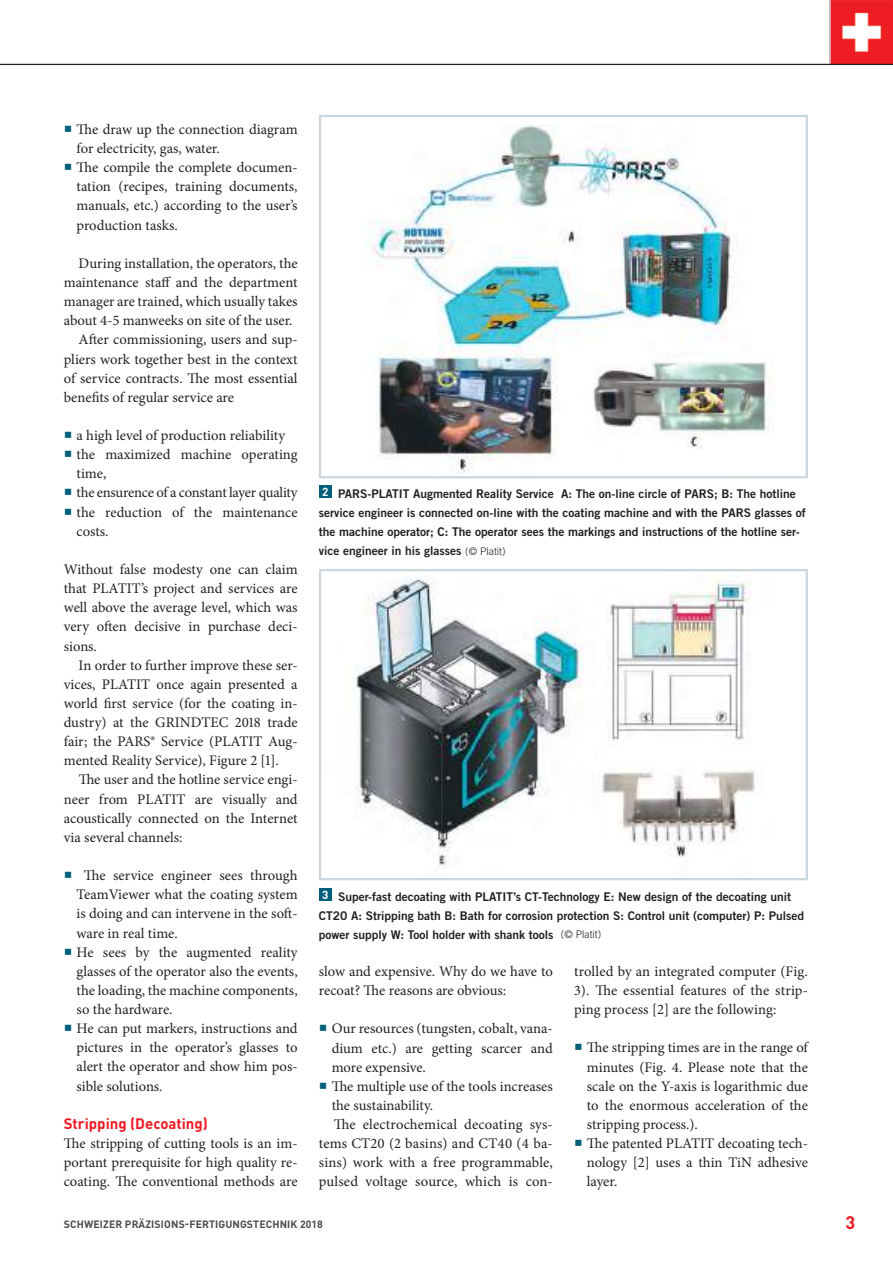
<style>
.page{position:relative;width:893px;height:1263px;background:#fff}
.page>*{position:absolute;margin:0;border:0;box-sizing:border-box;transform-origin:0 0}
.t1{font:700 18px "DINOT";color:#ef1923}
.t2{font:700 15px "DINOT";color:#ef1923}
.t3{font:14.7px/19.2px "Minion Pro";color:#241f1f}
.t4{font:12px/19.2px "Trade Gothic LT Std Bd 2";color:#241f1f}
.t5{font:700 10.5px "DINOT";letter-spacing:.01em;color:#4e4b4c}
.s1{font-family:"Trade Gothic LT Std";font-weight:300;font-size:10.5px}
</style>
<div class="page">
<img style="left:831px;top:0;width:62px;height:63px">
<hr style="left:0;top:64px;width:893px;height:1px;background:#241f1f">
<hr style="left:829px;top:0;width:2px;height:64px;background:#cad7de">
<div style="left:319px;top:485px;width:13px;height:12px;background:#005f7a"></div>
<div style="left:319px;top:888px;width:13px;height:13px;background:#005f7a"></div>
<img style="left:366px;top:124px;width:407px;height:349px">
<div style="left:319px;top:115px;width:489px;height:363px;border:2px solid #cad7de"></div>
<img style="left:354px;top:574px;width:401px;height:292px">
<div style="left:319px;top:569px;width:489px;height:311px;border:2px solid #cad7de"></div>
<p class="t3" style="left:77px;top:120px;width:223px">The draw up the connection diagram for electricity, gas, water.<br>The compile the complete documen&shy;tation (recipes, training documents, manuals, etc.) according to the user’s production tasks.</p>
<p class="t3" style="left:79px;top:254px;width:220px">During installation, the operators, the</p>
<p class="t3" style="left:64px;top:273px;width:235px">maintenance staff and the department</p>
<p class="t3" style="left:64px;top:292px;width:235px">manager are trained, which usually takes</p>
<p class="t3" style="left:64px;top:311px;width:230px">about 4-5 manweeks on site of the user.</p>
<p class="t3" style="left:79px;top:330px;width:220px">After commissioning, users and sup-</p>
<p class="t3" style="left:64px;top:349px;width:235px">pliers work together best in the context</p>
<p class="t3" style="left:64px;top:368px;width:235px">of service contracts. The most essential</p>
<p class="t3" style="left:64px;top:388px;width:172px">benefits of regular service are</p>
<p class="t3" style="left:77px;top:426px;width:223px">a high level of production reliability the maximized machine operating time,<br>the ensurence of a constant layer quality the reduction of the maintenance costs.</p>
<p class="t3" style="left:64px;top:560px;width:235px;text-align:justify">Without false modesty one can claim that PLATIT’s project and services are well above the average level, which was very often decisive in purchase deci&shy;sions.</p>
<p class="t3" style="left:64px;top:655px;width:235px;text-align:justify;text-indent:15px">In order to further improve these ser&shy;vices, PLATIT once again presented a world first service (for the coating in&shy;dustry) at the GRINDTEC 2018 trade fair; the PARS® Service (PLATIT Aug&shy;mented Reality Service), Figure 2 [1].</p>
<p class="t3" style="left:64px;top:770px;width:235px;text-align:justify;text-indent:15px">The user and the hotline service engi&shy;neer from PLATIT are visually and acoustically connected on the Internet via several channels:</p>
<p class="t3" style="left:77px;top:866px;width:223px;text-indent:7px">The service engineer sees through<br>TeamViewer what the coating system is doing and can intervene in the soft&shy;ware in real time.<br>He sees by the augmented reality glasses of the operator also the events, the loading, the machine components, so the hardware.<br>He can put markers, instructions and pictures in the operator’s glasses to alert the operator and show him pos&shy;sible solutions.</p>
<p class="t2" style="left:64px;top:1114px;width:146px">Stripping (Decoating)</p>
<p class="t3" style="left:64px;top:1134px;width:235px;text-align:justify">The stripping of cutting tools is an im&shy;portant prerequisite for high quality re&shy;coating. The conventional methods are</p>
<p class="t4" style="left:319px;top:483px;width:488px"><sup>2</sup> PARS-PLATIT Augmented Reality Service A: The on-line circle of PARS; B: The hotline service engineer is connected on-line with the coating machine and with the PARS glasses of the machine operator; C: The operator sees the markings and instructions of the hotline ser&shy;vice engineer in his glasses <span class="s1">(© Platit)</span></p>
<p class="t4" style="left:319px;top:887px;width:487px"><sup>3</sup> Super-fast decoating with PLATIT’s CT-Technology E: New design of the decoating unit<br>CT20 A: Stripping bath B: Bath for corrosion protection S: Control unit (computer) P: Pulsed power supply W: Tool holder with shank tools <span class="s1">(© Platit)</span></p>
<p class="t3" style="left:319px;top:962px;width:235px">slow and expensive. Why do we have to recoat? The reasons are obvious:</p>
<p class="t3" style="left:332px;top:1019px;width:223px">Our resources (tungsten, cobalt, vana-</p>
<p class="t3" style="left:332px;top:1038px;width:223px">dium etc.) are getting scarcer and</p>
<p class="t3" style="left:332px;top:1057px;width:96px">more expensive.</p>
<p class="t3" style="left:332px;top:1076px;width:223px">The multiple use of the tools increases</p>
<p class="t3" style="left:332px;top:1096px;width:103px">the sustainability.</p>
<p class="t3" style="left:334px;top:1115px;width:220px">The electrochemical decoating sys-</p>
<p class="t3" style="left:319px;top:1134px;width:235px">tems CT20 (2 basins) and CT40 (4 ba-</p>
<p class="t3" style="left:319px;top:1153px;width:235px">sins) work with a free programmable,</p>
<p class="t3" style="left:319px;top:1172px;width:235px">pulsed voltage source, which is con-</p>
<p class="t3" style="left:574px;top:962px;width:235px;text-align:justify">trolled by an integrated computer (Fig.<br>3). The essential features of the strip&shy;ping process [2] are the following:</p>
<p class="t3" style="left:587px;top:1038px;width:223px">The stripping times are in the range of minutes (Fig. 4. Please note that the scale on the Y-axis is logarithmic due to the enormous acceleration of the stripping process.).<br>The patented PLATIT decoating tech&shy;nology [2] uses a thin TiN adhesive layer.</p>
<p class="t5" style="left:64px;top:1218px;width:261px">SCHWEIZER PRÄZISIONS-FERTIGUNGSTECHNIK 2018</p>
<p class="t1" style="left:846px;top:1210px;width:11px">3</p>
</div>
